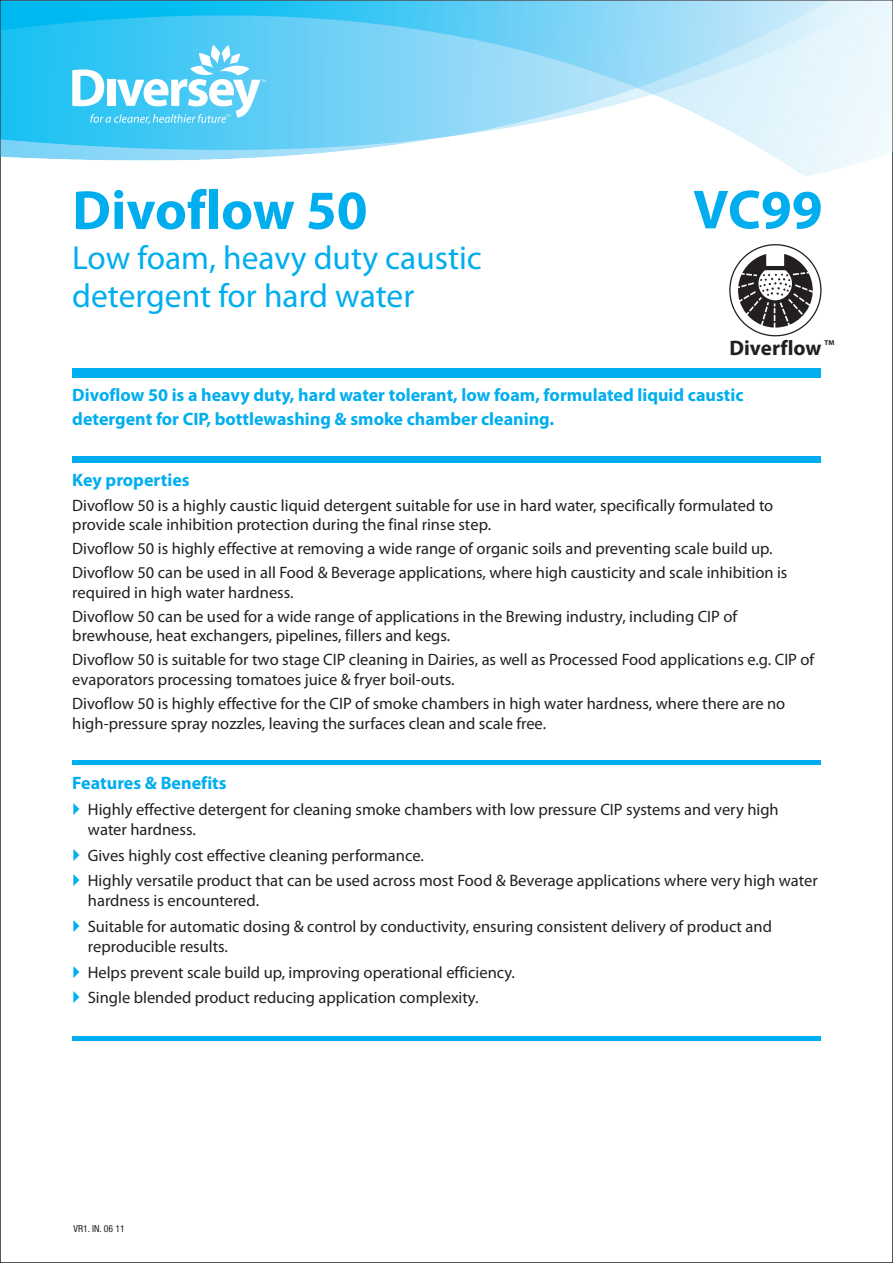
<style>
.page{position:relative;width:893px;height:1263px;background:#fff}
.page>*{position:absolute;margin:0;border:0;box-sizing:border-box;transform-origin:0 0}
.t1{font:700 55.5px "Myriad Pro";color:#00aeef}
.t2{font:33.45px/38.2px "Myriad Pro";color:#00aeef}
.t3{font:700 21px "Myriad Pro";color:#231f20}
.t4{font:700 18px/24.6px "Myriad Pro";color:#00aeef}
.t5{font:16.5px/23.9px "Myriad Pro";color:#231f20}
.t6{font:condensed 9.75px "Helvetica Neue LT Pro";color:#231f20}
.t7{font:700 7.05px "Myriad Pro";color:#231f20}
</style>
<div class="page">
<img style="left:2px;top:2px;width:875px;height:171px">
<svg style="left:72px;top:45px;width:194px;height:79px"></svg>
<div style="left:72px;top:369px;width:749px;height:9px;background:#00aeef"></div>
<div style="left:72px;top:456px;width:749px;height:7px;background:#00aeef"></div>
<hr style="left:72px;top:760px;width:749px;height:4px;background:#00aeef">
<hr style="left:72px;top:1037px;width:749px;height:4px;background:#00aeef">
<svg style="left:729px;top:244px;width:92px;height:92px"></svg>
<h1 class="t1" style="left:72px;top:187px;width:297px">Divoflow 50</h1>
<h2 class="t2" style="left:72px;top:242px;width:411px">Low foam, heavy duty caustic detergent for hard water</h2>
<h1 class="t1" style="left:693px;top:187px;width:131px">VC99</h1>
<p class="t3" style="left:729px;top:339px;width:93px">Diverflow</p>
<p class="t7" style="left:824px;top:339px;width:11px">TM</p>
<p class="t4" style="left:72px;top:384px;width:673px">Divoflow 50 is a heavy duty, hard water tolerant, low foam, formulated liquid caustic detergent for CIP, bottlewashing &amp; smoke chamber cleaning.</p>
<p class="t4" style="left:72px;top:469px;width:119px">Key properties</p>
<p class="t5" style="left:72px;top:496px;width:703px;line-height:19.8px">Divoflow 50 is a highly caustic liquid detergent suitable for use in hard water, specifically formulated to provide scale inhibition protection during the final rinse step.</p>
<p class="t5" style="left:72px;top:538px;width:717px">Divoflow 50 is highly effective at removing a wide range of organic soils and preventing scale build up.<br>Divoflow 50 can be used in all Food &amp; Beverage applications, where high causticity and scale inhibition is</p>
<p class="t5" style="left:72px;top:582px;width:667px">required in high water hardness.<br>Divoflow 50 can be used for a wide range of applications in the Brewing industry, including CIP of</p>
<p class="t5" style="left:72px;top:625px;width:744px">brewhouse, heat exchangers, pipelines, fillers and kegs.<br>Divoflow 50 is suitable for two stage CIP cleaning in Dairies, as well as Processed Food applications e.g. CIP of</p>
<p class="t5" style="left:72px;top:669px;width:714px">evaporators processing tomatoes juice &amp; fryer boil-outs.<br>Divoflow 50 is highly effective for the CIP of smoke chambers in high water hardness, where there are no</p>
<p class="t5" style="left:72px;top:713px;width:475px">high-pressure spray nozzles, leaving the surfaces clean and scale free.</p>
<p class="t4" style="left:72px;top:772px;width:156px">Features &amp; Benefits</p>
<p class="t5" style="left:88px;top:801px;width:692px;line-height:19.8px">Highly effective detergent for cleaning smoke chambers with low pressure CIP systems and very high water hardness.</p>
<p class="t5" style="left:88px;top:843px;width:732px;line-height:25.8px">Gives highly cost effective cleaning performance.<br>Highly versatile product that can be used across most Food &amp; Beverage applications where very high water</p>
<p class="t5" style="left:88px;top:889px;width:686px;line-height:25.8px">hardness is encountered.<br>Suitable for automatic dosing &amp; control by conductivity, ensuring consistent delivery of product and</p>
<p class="t5" style="left:88px;top:935px;width:429px;line-height:25.8px">reproducible results.<br>Helps prevent scale build up, improving operational efficiency.<br>Single blended product reducing application complexity.</p>
<p class="t6" style="left:74px;top:1225px;width:53px">VR1. IN. 06 11</p>
</div>
